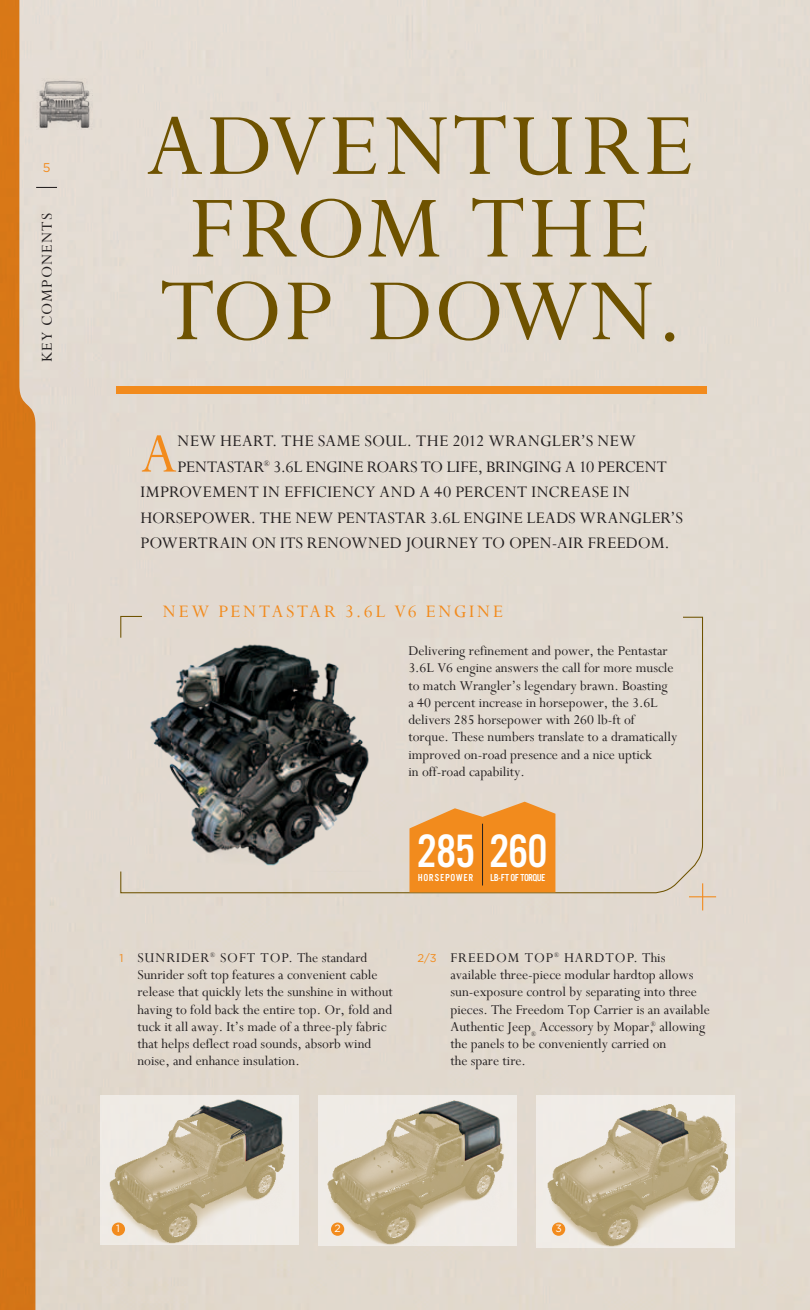
<style>
.page{position:relative;width:810px;height:1310px;background:#fff}
.page>*{position:absolute;margin:0;border:0;box-sizing:border-box;transform-origin:0 0}
.t1{font:98.55px "Perpetua";letter-spacing:.035em;color:#6e5200}
.t2{font:62.55px "Perpetua";color:#f28b1d}
.t3{font:48.6px "Alternate Gothic No 3";color:#fff}
.t4{font:19.65px "Perpetua";letter-spacing:.135em;color:#f28b1d}
.t5{font:18px "Perpetua";letter-spacing:.005em;color:#231f20}
.t6{font:16.8px "Perpetua";letter-spacing:.06em;color:#231f20}
.t7{font:15px/17.2px "Perpetua";color:#231f20}
.t8{font:12.6px "Gotham";color:#f28b1d}
.t9{font:10.5px "Alternate Gothic No 3";color:#fff}
.t10{font:10.5px "Alternate Gothic No 3";letter-spacing:.12em;color:#fff}
.t11{font:10.5px "Gotham";color:#fff}
.t12{font:6.75px "Perpetua";color:#231f20}
.s1{font-family:"Gotham";font-size:11.25px;color:#f28b1d}
</style>
<div class="page">
<div style="left:35px;top:0;width:775px;height:1310px;background:#e2dbd1"></div>
<div style="left:117px;top:386px;width:590px;height:7px;background:#f28b1d"></div>
<svg style="left:120px;top:615px;width:23px;height:1px"></svg>
<div style="left:120px;top:616px;width:584px;height:278px;background:#e2d9d0"></div>
<svg style="left:689px;top:883px;width:27px;height:27px"></svg>
<img style="left:36px;top:78px;width:57px;height:51px">
<img style="left:146px;top:640px;width:228px;height:231px">
<svg style="left:410px;top:801px;width:145px;height:91px"></svg>
<hr style="left:482px;top:823px;width:1px;height:62px;background:#231f20">
<img style="left:318px;top:1095px;width:199px;height:150px">
<img style="left:536px;top:1095px;width:198px;height:152px">
<svg style="left:0;top:0;width:35px;height:1310px;fill:#d67617"></svg>
<img style="left:101px;top:1095px;width:198px;height:149px">
<img style="left:419px;top:1100px;width:83px;height:61px">
<img style="left:619px;top:1109px;width:70px;height:35px">
<img style="left:189px;top:1099px;width:98px;height:62px">
<svg style="left:36px;top:187px;width:21px;height:1px"></svg>
<div style="left:112px;top:1222px;width:13px;height:13px;background:#f28b1d;border-radius:50%"></div>
<div style="left:331px;top:1222px;width:13px;height:13px;background:#f28b1d;border-radius:50%"></div>
<div style="left:552px;top:1222px;width:13px;height:13px;background:#f28b1d;border-radius:50%"></div>
<p class="t8" style="left:43px;top:159px;width:9px">5</p>
<p class="t6" style="left:37px;top:362px;width:151px;rotate:-90deg">key components</p>
<h1 class="t1" style="left:146px;top:83px;width:550px">ADVENTU RE</h1>
<h1 class="t1" style="left:189px;top:166px;width:452px">from the</h1>
<h1 class="t1" style="left:160px;top:249px;width:58px">TOP</h1>
<h1 class="t1" style="left:367px;top:249px;width:318px">DOWN.</h1>
<h2 class="t2" style="left:140px;top:414px;width:39px">A</h2>
<p class="t5" style="left:178px;top:429px;width:14px">new</p>
<p class="t5" style="left:220px;top:429px;width:392px">heart. the same soul . THE 2012 WRANGLER’S new</p>
<p class="t5" style="left:178px;top:455px;width:490px">pentastar<sup>®</sup> 3.6L engine roars to life, BRINGing A 10 PERCENT</p>
<p class="t5" style="left:140px;top:480px;width:336px">IMPROVEMENT IN EFFICIENCY and a 40 percen</p>
<p class="t5" style="left:517px;top:480px;width:32px">t increa</p>
<p class="t5" style="left:592px;top:480px;width:36px">se in</p>
<p class="t5" style="left:140px;top:506px;width:87px">horsepower</p>
<p class="t5" style="left:251px;top:506px;width:58px">. the new</p>
<p class="t5" style="left:337px;top:506px;width:255px">pentastar 3.6L engine leads wrangler</p>
<p class="t5" style="left:670px;top:506px;width:14px">’s</p>
<p class="t5" style="left:140px;top:531px;width:35px">power</p>
<p class="t5" style="left:198px;top:531px;width:167px">train on its renowne</p>
<p class="t5" style="left:390px;top:531px;width:282px">d journey to open-air freedom.</p>
<h3 class="t4" style="left:163px;top:598px;width:342px">NEW PENTASTAR 3.6L V6 ENGINE</h3>
<p class="t7" style="left:408px;top:642px;width:270px">Delivering refinement and power, the Pentastar 3.6L V6 engine answers the call for more muscle to match Wrangler’s legendary brawn. Boasting<br>a 40 percent increase in horsepower, the 3.6L delivers 285 horsepower with 260 lb-ft of torque. These numbers translate to a dramatically improved on-road presence and a nice uptick<br>in off-road capability.</p>
<h3 class="t3" style="left:417px;top:818px;width:131px">285 260</h3>
<p class="t10" style="left:418px;top:870px;width:57px">HORSEPOWER</p>
<p class="t9" style="left:490px;top:870px;width:56px">LB-FT OF TORQUE</p>
<p class="t7" style="left:120px;top:948px;width:91px"><span class="s1">1</span> SUNRIDER</p>
<p class="t12" style="left:210px;top:950px;width:7px">®</p>
<p class="t7" style="left:137px;top:948px;width:257px;text-indent:83px">soft top. The standard Sunrider soft top features a convenient cable release that quickly lets the sunshine in without having to fold back the entire top. Or, fold and tuck it all away. It’s made of a three-ply fabric that helps deflect road sounds, absorb wind noise, and enhance insulation.</p>
<p class="t7" style="left:418px;top:948px;width:80px"><span class="s1">2/3</span> FREEDOM</p>
<p class="t7" style="left:525px;top:948px;width:11px">TOP</p>
<p class="t12" style="left:554px;top:950px;width:7px">®</p>
<p class="t7" style="left:451px;top:948px;width:261px;text-indent:114px">hardtop. This available three-piece modular hardtop allows sun-exposure control by separating into three pieces. The Freedom Top Carrier is an available Authentic Jeep</p>
<p class="t12" style="left:531px;top:1029px;width:7px">®</p>
<p class="t7" style="left:540px;top:1017px;width:167px">Accessory by Mopar, allowing</p>
<p class="t12" style="left:651px;top:1019px;width:7px">®</p>
<p class="t7" style="left:451px;top:1035px;width:218px">the panels to be conveniently carried on the spare tire.</p>
<p class="t11" style="left:116px;top:1221px;width:5px">1</p>
<p class="t11" style="left:334px;top:1221px;width:8px">2</p>
<p class="t11" style="left:555px;top:1221px;width:8px">3</p>
</div>
